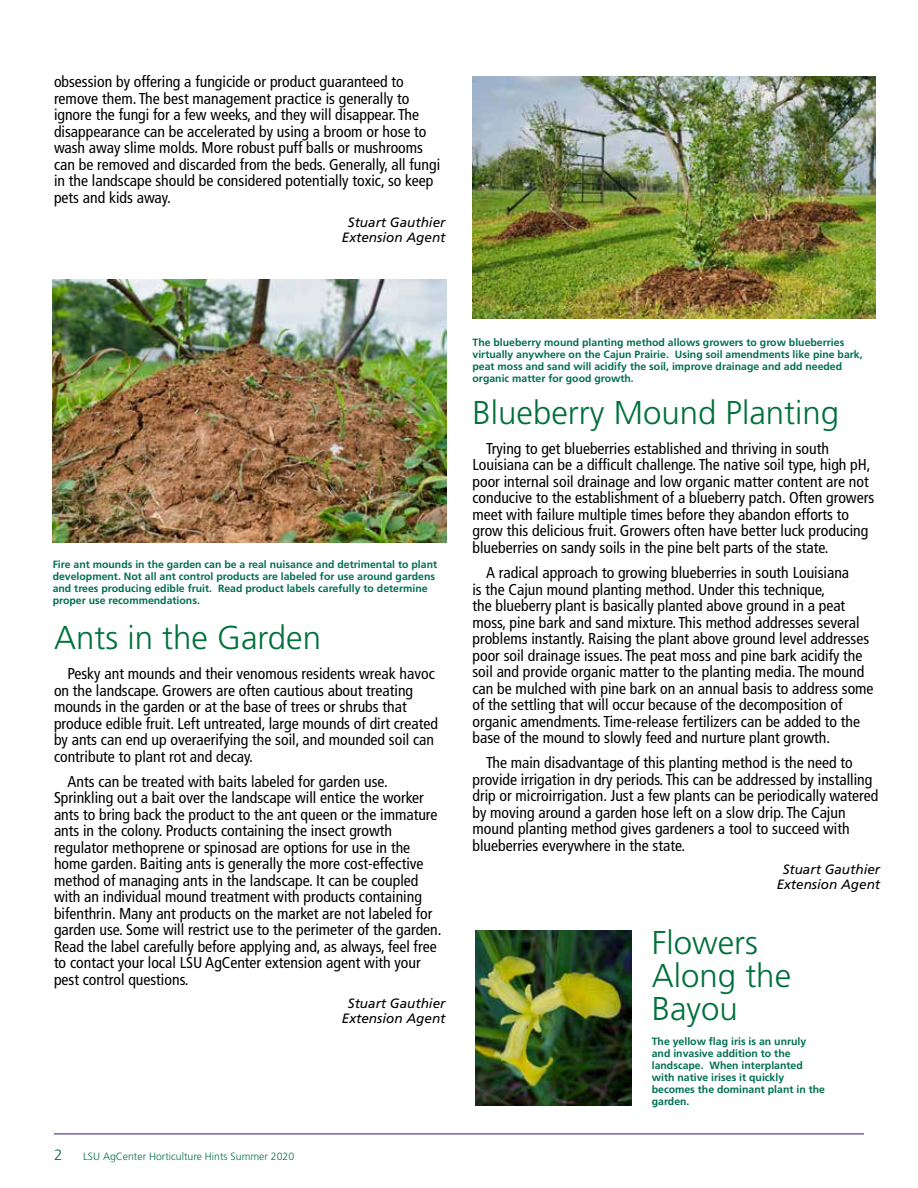
<style>
.page{position:relative;width:918px;height:1188px;background:#fff}
.page>*{position:absolute;margin:0;border:0;box-sizing:border-box;transform-origin:0 0}
.Headings_H1{font:300 33px/33px "Frutiger LT Std";color:#00703c}
.Body_text_P{font:condensed 15.75px/16.5px "Frutiger LT Std";color:#000}
.t1{font:300 15px "Frutiger LT Std";color:#006f51}
.author_name_P{font:italic 13.5px "Frutiger LT Std";color:#000}
.Caption_P{font:700 10.5px/12px "Frutiger LT Std";color:#006f51}
.t2{font:300 10.5px "Frutiger LT Std";color:#006f51}
</style>
<div class="page">
<hr style="left:54px;top:1133px;width:810px;height:1px;background:#492f92">
<img style="left:53px;top:280px;width:394px;height:263px">
<img style="left:472px;top:76px;width:404px;height:243px">
<img style="left:475px;top:931px;width:157px;height:174px">
<p class="Body_text_P" style="left:54px;top:74px;width:388px">obsession by offering a fungicide or product guaranteed to remove them. The best management practice is generally to ignore the fungi for a few weeks, and they will disappear. The disappearance can be accelerated by using a broom or hose to wash away slime molds. More robust puff balls or mushrooms can be removed and discarded from the beds. Generally, all fungi in the landscape should be considered potentially toxic, so keep pets and kids away.</p>
<p class="author_name_P" style="left:348px;top:214px;width:99px">Stuart Gauthier</p>
<p class="author_name_P" style="left:342px;top:229px;width:105px">Extension Agent</p>
<p class="Caption_P" style="left:53px;top:558px;width:386px">Fire ant mounds in the garden can be a real nuisance and detrimental to plant development. Not all ant control products are labeled for use around gardens and trees producing edible fruit. Read product labels carefully to determine proper use recommendations.</p>
<h1 class="Headings_H1" style="left:54px;top:622px;width:269px">Ants in the Garden</h1>
<p class="Body_text_P" style="left:54px;top:665px;width:386px;text-indent:14px">Pesky ant mounds and their venomous residents wreak havoc on the landscape. Growers are often cautious about treating mounds in the garden or at the base of trees or shrubs that produce edible fruit. Left untreated, large mounds of dirt created by ants can end up overaerifying the soil, and mounded soil can contribute to plant rot and decay.</p>
<p class="Body_text_P" style="left:54px;top:773px;width:389px;text-indent:14px">Ants can be treated with baits labeled for garden use.<br>Sprinkling out a bait over the landscape will entice the worker ants to bring back the product to the ant queen or the immature ants in the colony. Products containing the insect growth regulator methoprene or spinosad are options for use in the home garden. Baiting ants is generally the more cost-effective method of managing ants in the landscape. It can be coupled with an individual mound treatment with products containing bifenthrin. Many ant products on the market are not labeled for garden use. Some will restrict use to the perimeter of the garden.<br>Read the label carefully before applying and, as always, feel free to contact your local LSU AgCenter extension agent with your pest control questions.</p>
<p class="author_name_P" style="left:348px;top:996px;width:99px">Stuart Gauthier</p>
<p class="author_name_P" style="left:342px;top:1011px;width:105px">Extension Agent</p>
<p class="t1" style="left:54px;top:1147px;width:10px">2</p>
<p class="t2" style="left:83px;top:1151px;width:213px">LSU AgCenter Horticulture Hints Summer 2020</p>
<p class="Caption_P" style="left:472px;top:336px;width:392px">The blueberry mound planting method allows growers to grow blueberries virtually anywhere on the Cajun Prairie. Using soil amendments like pine bark, peat moss and sand will acidify the soil, improve drainage and add needed organic matter for good growth.</p>
<h1 class="Headings_H1" style="left:472px;top:397px;width:368px">Blueberry Mound Planting</h1>
<p class="Body_text_P" style="left:472px;top:440px;width:403px;text-indent:14px">Trying to get blueberries established and thriving in south Louisiana can be a difficult challenge. The native soil type, high pH, poor internal soil drainage and low organic matter content are not conducive to the establishment of a blueberry patch. Often growers meet with failure multiple times before they abandon efforts to grow this delicious fruit. Growers often have better luck producing blueberries on sandy soils in the pine belt parts of the state.</p>
<p class="Body_text_P" style="left:472px;top:564px;width:403px;text-indent:14px">A radical approach to growing blueberries in south Louisiana<br>is the Cajun mound planting method. Under this technique,<br>the blueberry plant is basically planted above ground in a peat moss, pine bark and sand mixture. This method addresses several problems instantly. Raising the plant above ground level addresses poor soil drainage issues. The peat moss and pine bark acidify the soil and provide organic matter to the planting media. The mound can be mulched with pine bark on an annual basis to address some of the settling that will occur because of the decomposition of organic amendments. Time-release fertilizers can be added to the base of the mound to slowly feed and nurture plant growth.</p>
<p class="Body_text_P" style="left:472px;top:755px;width:407px;text-indent:14px">The main disadvantage of this planting method is the need to provide irrigation in dry periods. This can be addressed by installing drip or microirrigation. Just a few plants can be periodically watered by moving around a garden hose left on a slow drip. The Cajun mound planting method gives gardeners a tool to succeed with blueberries everywhere in the state.</p>
<p class="author_name_P" style="left:783px;top:862px;width:99px">Stuart Gauthier</p>
<p class="author_name_P" style="left:777px;top:877px;width:105px">Extension Agent</p>
<h1 class="Headings_H1" style="left:652px;top:926px;width:141px">Flowers<br>Along the<br>Bayou</h1>
<p class="Caption_P" style="left:652px;top:1036px;width:175px">The yellow flag iris is an unruly and invasive addition to the landscape. When interplanted with native irises it quickly becomes the dominant plant in the garden.</p>
</div>
